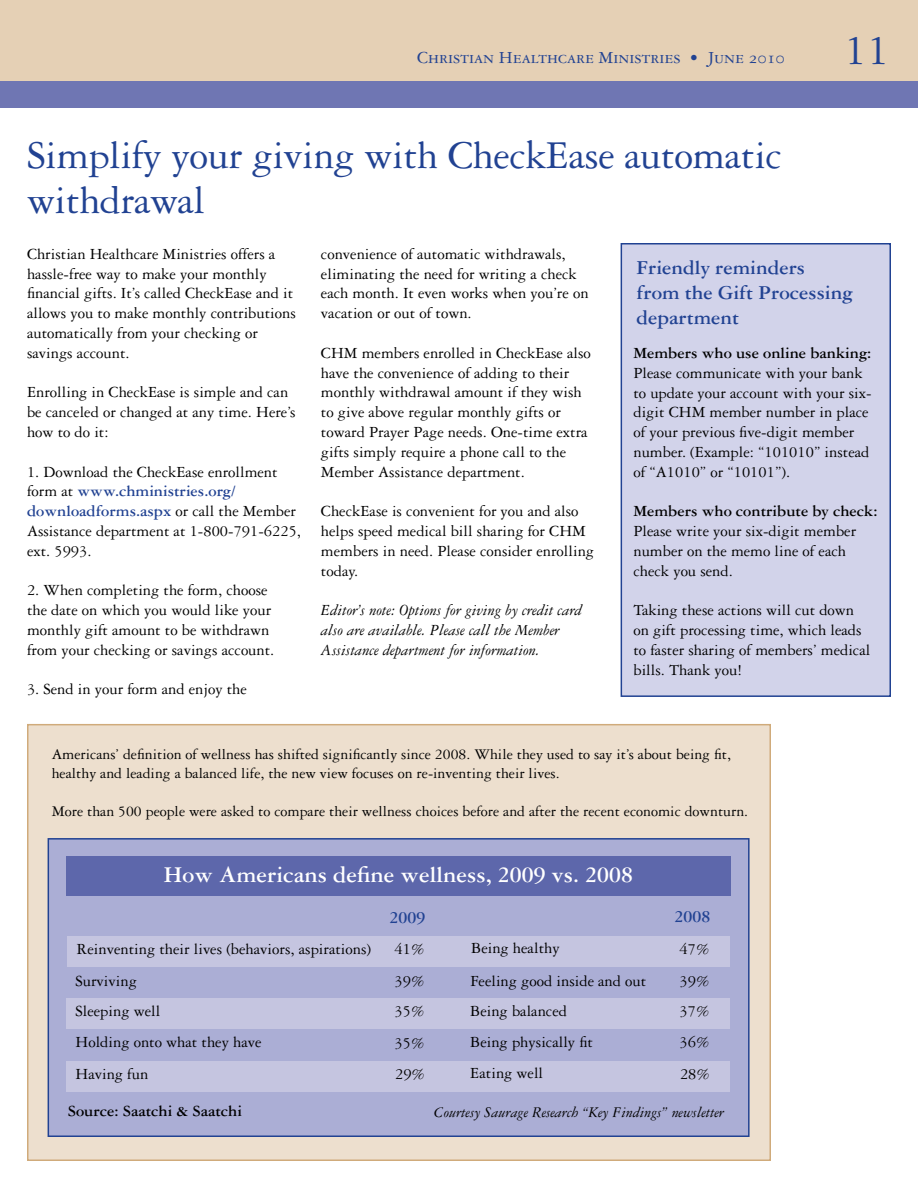
<style>
.page{position:relative;width:918px;height:1188px;background:#fff}
.page>*{position:absolute;margin:0;border:0;box-sizing:border-box;transform-origin:0 0}
.t1{font:45px "Garamond Three";color:#214292}
.t2{font:42px/45px "Garamond Three";letter-spacing:-.01em;color:#214292}
.t3{font:700 24px "Garamond Three";color:#fff}
.t4{font:700 21px/25.2px "Garamond Three";color:#214292}
.t5{font:18px "Garamond Three SC";color:#214292}
.t6{font:700 18px "Garamond Three";color:#214292}
.t7{font:16.5px/19.8px "Garamond Three";color:#000}
.t8{font:italic 16.5px/19.8px "Garamond Three";color:#000}
.t9{font:700 16.5px "Garamond Three";color:#000}
.t10{font:15.75px/18.9px "Garamond Three";color:#000}
.t11{font:italic 15.75px "Garamond Three";color:#000}
.s1{font-weight:700;color:#214292}
</style>
<div class="page">
<div style="left:0;top:0;width:918px;height:81px;background:#e5d0b5"></div>
<div style="left:0;top:81px;width:918px;height:27px;background:#6f76b3"></div>
<div style="left:621px;top:243px;width:270px;height:454px;background:#d2d3ea;border:2px solid #214292"></div>
<div style="left:27px;top:724px;width:744px;height:437px;background:#eddfce;border:2px solid #d0ab7b"></div>
<div style="left:48px;top:838px;width:702px;height:299px;background:#abaed5;border:2px solid #214292"></div>
<div style="left:67px;top:936px;width:663px;height:31px;background:#c5c5e0"></div>
<div style="left:66px;top:856px;width:665px;height:40px;background:#5d67ab"></div>
<div style="left:66px;top:998px;width:664px;height:31px;background:#c5c5e0"></div>
<div style="left:66px;top:1061px;width:664px;height:30px;background:#c5c5e0"></div>
<p class="t5" style="left:417px;top:48px;width:369px">Christian Healthcare Ministries • June 2010</p>
<h1 class="t1" style="left:845px;top:26px;width:46px">11</h1>
<h2 class="t2" style="left:27px;top:132px;width:756px">Simplify your giving with CheckEase automatic withdrawal</h2>
<p class="t7" style="left:27px;top:244px;width:270px">Christian Healthcare Ministries offers a hassle-free way to make your monthly financial gifts. It’s called CheckEase and it allows you to make monthly contributions automatically from your checking or savings account.</p>
<p class="t7" style="left:27px;top:382px;width:270px">Enrolling in CheckEase is simple and can be canceled or changed at any time. Here’s how to do it:</p>
<p class="t7" style="left:27px;top:462px;width:276px">1. Download the CheckEase enrollment form at <span class="s1">www.chministries.org/ downloadforms.aspx</span> or call the Member<br>Assistance department at 1-800-791-6225, ext. 5993.</p>
<p class="t7" style="left:27px;top:580px;width:249px">2. When completing the form, choose the date on which you would like your monthly gift amount to be withdrawn from your checking or savings account.</p>
<p class="t7" style="left:27px;top:679px;width:221px">3. Send in your form and enjoy the</p>
<p class="t7" style="left:321px;top:244px;width:269px">convenience of automatic withdrawals, eliminating the need for writing a check each month. It even works when you’re on vacation or out of town.</p>
<p class="t7" style="left:321px;top:343px;width:271px">CHM members enrolled in CheckEase also have the convenience of adding to their monthly withdrawal amount if they wish to give above regular monthly gifts or toward Prayer Page needs. One-time extra gifts simply require a phone call to the Member Assistance department.</p>
<p class="t7" style="left:321px;top:501px;width:275px">CheckEase is convenient for you and also helps speed medical bill sharing for CHM members in need. Please consider enrolling today.</p>
<p class="t8" style="left:321px;top:601px;width:262px">Editor’s note: Options for giving by credit card also are available. Please call the Member<br>Assistance department for information.</p>
<p class="t4" style="left:637px;top:254px;width:218px">Friendly reminders from the Gift Processing department</p>
<p class="t9" style="left:633px;top:344px;width:239px">Members who use online banking:</p>
<p class="t7" style="left:633px;top:363px;width:240px">Please communicate with your bank to update your account with your six&shy;digit CHM member number in place of your previous five-digit member number. (Example: “101010” instead of “A1010” or “10101”).</p>
<p class="t9" style="left:633px;top:502px;width:246px">Members who contribute by check:</p>
<p class="t7" style="left:633px;top:521px;width:224px">Please write your six-digit member number on the memo line of each check you send.</p>
<p class="t7" style="left:633px;top:600px;width:238px">Taking these actions will cut down on gift processing time, which leads to faster sharing of members’ medical bills. Thank you!</p>
<p class="t10" style="left:52px;top:745px;width:681px">Americans’ definition of wellness has shifted significantly since 2008. While they used to say it’s about being fit, healthy and leading a balanced life, the new view focuses on re-inventing their lives.</p>
<p class="t10" style="left:52px;top:802px;width:698px">More than 500 people were asked to compare their wellness choices before and after the recent economic downturn.</p>
<h3 class="t3" style="left:164px;top:861px;width:471px">How Americans define wellness, 2009 vs. 2008</h3>
<p class="t6" style="left:390px;top:907px;width:37px">2009</p>
<p class="t7" style="left:76px;top:939px;width:296px">Reinventing their lives (behaviors, aspirations)</p>
<p class="t7" style="left:680px;top:939px;width:32px">47%</p>
<p class="t7" style="left:76px;top:971px;width:63px">Surviving</p>
<p class="t7" style="left:680px;top:971px;width:32px">39%</p>
<p class="t7" style="left:76px;top:1001px;width:86px">Sleeping well</p>
<p class="t7" style="left:680px;top:1001px;width:32px">37%</p>
<p class="t7" style="left:76px;top:1032px;width:188px">Holding onto what they have</p>
<p class="t7" style="left:680px;top:1032px;width:32px">36%</p>
<p class="t6" style="left:675px;top:907px;width:37px">2008</p>
<p class="t7" style="left:470px;top:932px;width:177px;line-height:32.1px">Being healthy<br>Feeling good inside and out</p>
<p class="t7" style="left:470px;top:995px;width:124px;line-height:31.3px">Being balanced<br>Being physically fit<br>Eating well</p>
<p class="t7" style="left:395px;top:933px;width:32px;line-height:32.1px">41%<br>39%</p>
<p class="t7" style="left:395px;top:996px;width:32px;line-height:31.2px">35%<br>35%</p>
<p class="t7" style="left:76px;top:1064px;width:74px">Having fun</p>
<p class="t7" style="left:395px;top:1064px;width:32px">29%</p>
<p class="t7" style="left:680px;top:1064px;width:32px">28%</p>
<p class="t11" style="left:434px;top:1104px;width:292px">Courtesy Saurage Research “Key Findings” newsletter</p>
<p class="t9" style="left:68px;top:1102px;width:176px">Source: Saatchi &amp; Saatchi</p>
</div>
